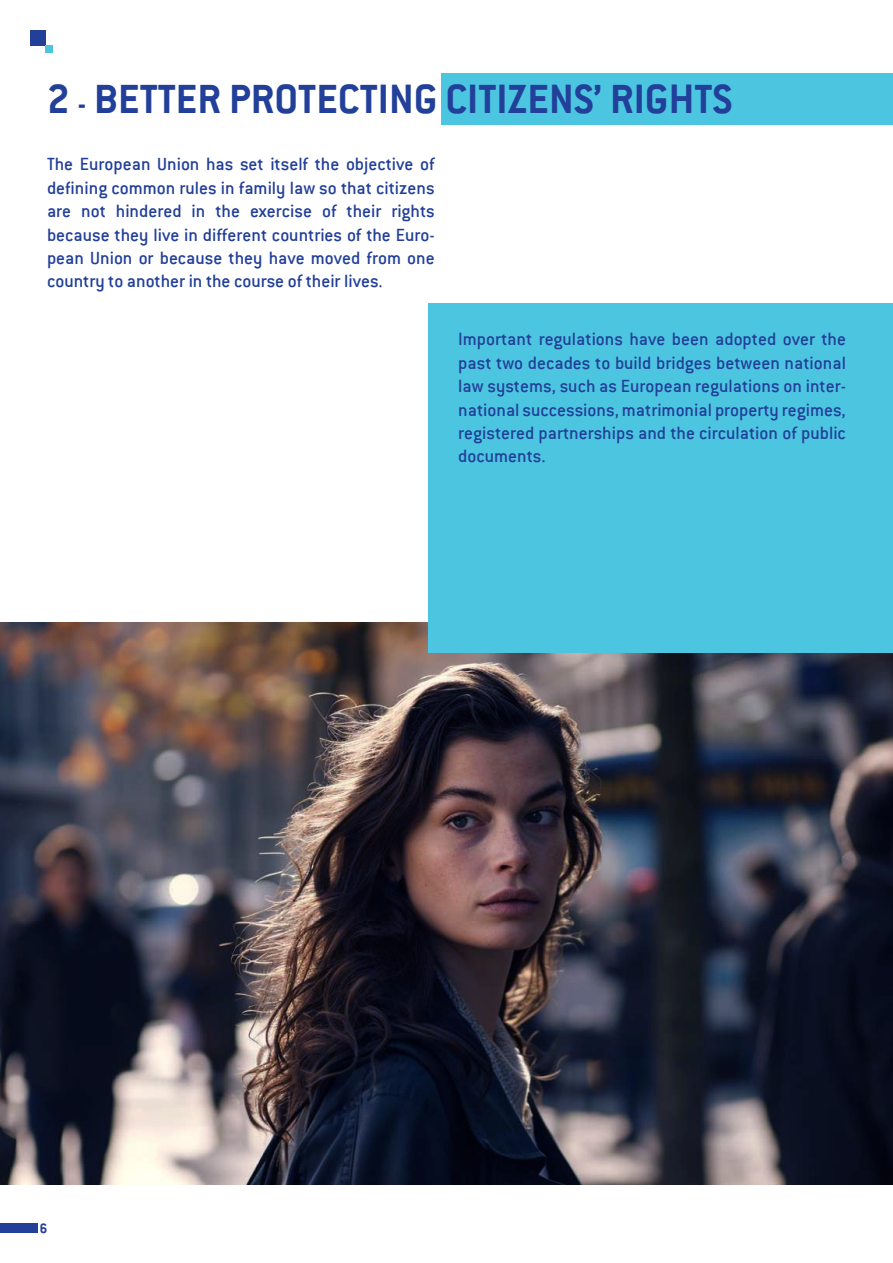
<style>
.page{position:relative;width:893px;height:1263px;background:#fff}
.page>*{position:absolute;margin:0;border:0;box-sizing:border-box;transform-origin:0 0}
.t1{font:700 45px "Conduit ITC";color:#223f99}
.t2{font:500 19.5px/23.4px "Conduit ITC";color:#223f99;text-align:justify}
.t3{font:700 15px "Conduit ITC";color:#223f99}
.s1{font-size:30px}
</style>
<div class="page">
<div style="left:441px;top:73px;width:452px;height:52px;background:#4cc6e0"></div>
<img style="left:0;top:622px;width:893px;height:562px">
<div style="left:30px;top:30px;width:15px;height:15px;background:#223f99"></div>
<div style="left:0;top:1223px;width:38px;height:10px;background:#223f99"></div>
<div style="left:428px;top:303px;width:465px;height:349px;background:#4cc6e0"></div>
<div style="left:45px;top:45px;width:8px;height:8px;background:#4cc6e0"></div>
<h1 class="t1" style="left:47px;top:73px;width:687px">2 <span class="s1">-</span> BETTER PROTECTING CITIZENS’ RIGHTS</h1>
<p class="t2" style="left:47px;top:152px;width:389px">The European Union has set itself the objective of defining common rules in family law so that citizens are not hindered in the exercise of their rights because they live in different countries of the Euro&shy;pean Union or because they have moved from one country to another in the course of their lives.</p>
<p class="t2" style="left:458px;top:327px;width:389px">Important regulations have been adopted over the past two decades to build bridges between national law systems, such as European regulations on inter&shy;national successions, matrimonial property regimes, registered partnerships and the circulation of public documents.</p>
<p class="t3" style="left:40px;top:1219px;width:9px">6</p>
</div>
